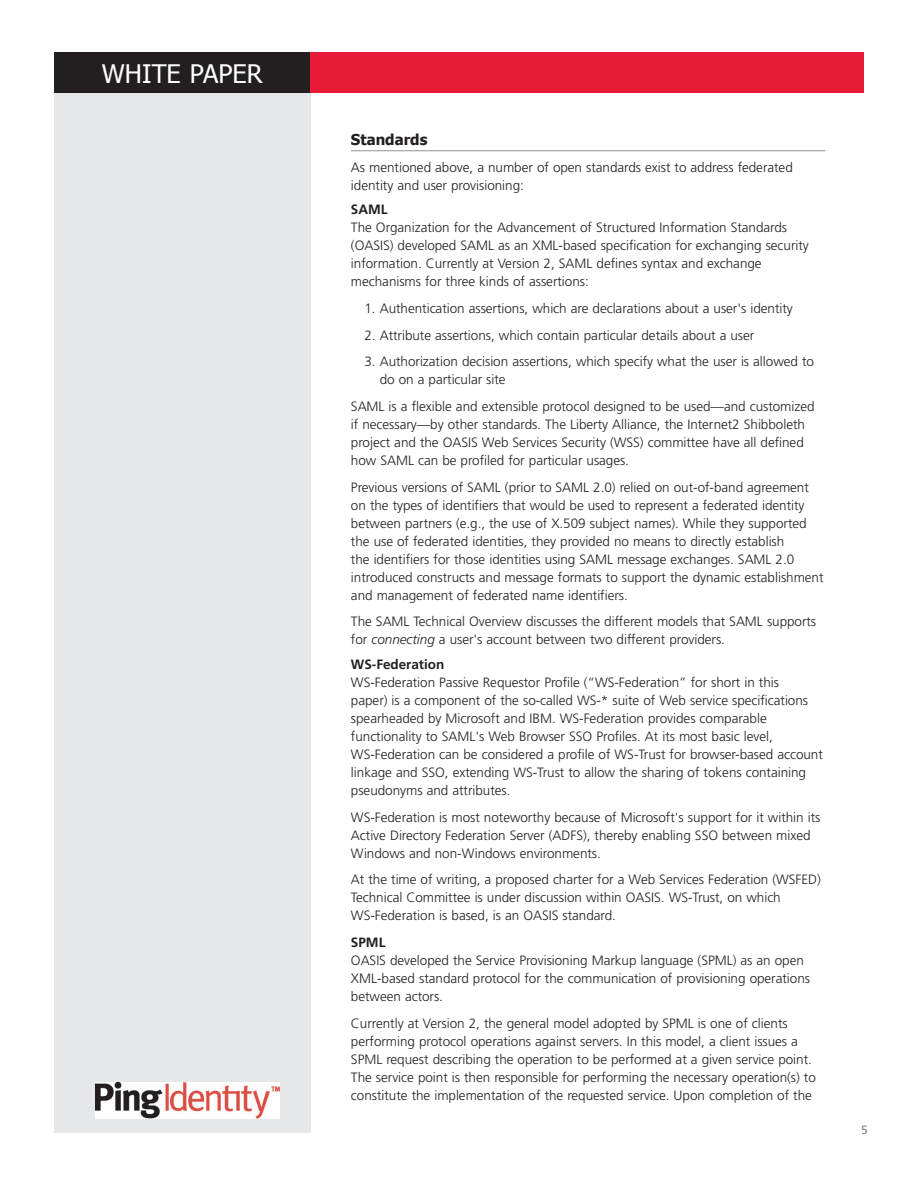
<style>
.page{position:relative;width:918px;height:1188px;background:#fff}
.page>*{position:absolute;margin:0;border:0;box-sizing:border-box;transform-origin:0 0}
.t1{font:25.5px "Tahoma";color:#fff}
.t2{font:700 15px "Tahoma";color:#231f20}
.Subhead{font:300 13.5px/18px "Frutiger";letter-spacing:-.005em;color:#231f20}
.Subhead-2{font:700 13.5px "Frutiger";letter-spacing:-.005em;color:#231f20}
.s1{font-style:italic}
</style>
<div class="page">
<div style="left:54px;top:93px;width:257px;height:1040px;background:#e6e7e9"></div>
<img style="left:96px;top:1082px;width:184px;height:36px">
<div style="left:54px;top:53px;width:257px;height:40px;background:#231f20"></div>
<div style="left:311px;top:53px;width:553px;height:40px;background:#e91938"></div>
<hr style="left:351px;top:150px;width:474px;height:1px;background:#939598">
<p class="t1" style="left:102px;top:57px;width:162px">WHITE PAPER</p>
<p class="t2" style="left:351px;top:130px;width:78px">Standards</p>
<p class="Subhead" style="left:351px;top:158px;width:443px">As mentioned above, a number of open standards exist to address federated identity and user provisioning:</p>
<p class="Subhead-2" style="left:351px;top:202px;width:38px">SAML</p>
<p class="Subhead" style="left:351px;top:219px;width:459px">The Organization for the Advancement of Structured Information Standards (OASIS) developed SAML as an XML-based specification for exchanging security information. Currently at Version 2, SAML defines syntax and exchange mechanisms for three kinds of assertions:</p>
<p class="Subhead" style="left:364px;top:299px;width:430px">1. Authentication assertions, which are declarations about a user's identity</p>
<p class="Subhead" style="left:364px;top:326px;width:391px">2. Attribute assertions, which contain particular details about a user</p>
<p class="Subhead" style="left:380px;top:353px;width:436px;text-indent:-15px">3. Authorization decision assertions, which specify what the user is allowed to do on a particular site</p>
<p class="Subhead" style="left:351px;top:397px;width:465px">SAML is a flexible and extensible protocol designed to be used—and customized if necessary—by other standards. The Liberty Alliance, the Internet2 Shibboleth project and the OASIS Web Services Security (WSS) committee have all defined how SAML can be profiled for particular usages.</p>
<p class="Subhead" style="left:351px;top:478px;width:474px">Previous versions of SAML (prior to SAML 2.0) relied on out-of-band agreement on the types of identifiers that would be used to represent a federated identity between partners (e.g., the use of X.509 subject names). While they supported the use of federated identities, they provided no means to directly establish<br>the identifiers for those identities using SAML message exchanges. SAML 2.0 introduced constructs and message formats to support the dynamic establishment and management of federated name identifiers.</p>
<p class="Subhead" style="left:351px;top:613px;width:467px">The SAML Technical Overview discusses the different models that SAML supports for <span class="s1">connecting</span> a user's account between two different providers.</p>
<p class="Subhead-2" style="left:351px;top:657px;width:95px">WS-Federation</p>
<p class="Subhead" style="left:351px;top:673px;width:473px">WS-Federation Passive Requestor Profile (“WS-Federation” for short in this<br>paper) is a component of the so-called WS-* suite of Web service specifications spearheaded by Microsoft and IBM. WS-Federation provides comparable functionality to SAML's Web Browser SSO Profiles. At its most basic level, WS-Federation can be considered a profile of WS-Trust for browser-based account linkage and SSO, extending WS-Trust to allow the sharing of tokens containing pseudonyms and attributes.</p>
<p class="Subhead" style="left:351px;top:808px;width:471px">WS-Federation is most noteworthy because of Microsoft's support for it within its<br>Active Directory Federation Server (ADFS), thereby enabling SSO between mixed<br>Windows and non-Windows environments.</p>
<p class="Subhead" style="left:351px;top:871px;width:472px">At the time of writing, a proposed charter for a Web Services Federation (WSFED)<br>Technical Committee is under discussion within OASIS. WS-Trust, on which<br>WS-Federation is based, is an OASIS standard.</p>
<p class="Subhead-2" style="left:351px;top:934px;width:36px">SPML</p>
<p class="Subhead" style="left:351px;top:951px;width:461px">OASIS developed the Service Provisioning Markup language (SPML) as an open<br>XML-based standard protocol for the communication of provisioning operations between actors.</p>
<p class="Subhead" style="left:351px;top:1014px;width:466px">Currently at Version 2, the general model adopted by SPML is one of clients performing protocol operations against servers. In this model, a client issues a SPML request describing the operation to be performed at a given service point.<br>The service point is then responsible for performing the necessary operation(s) to constitute the implementation of the requested service. Upon completion of the</p>
</div>
